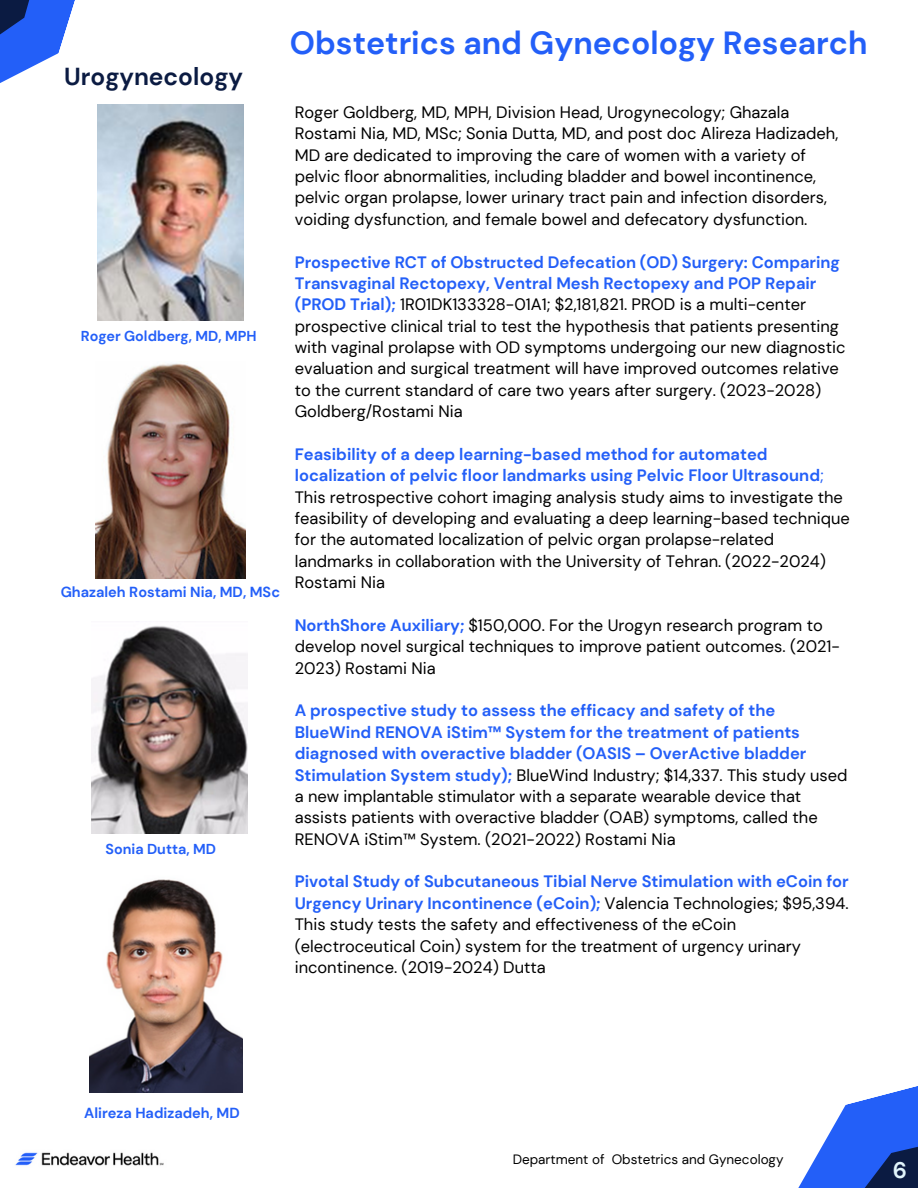
<style>
.page{position:relative;width:918px;height:1188px;background:#fff}
.page>*{position:absolute;margin:0;border:0;box-sizing:border-box;transform-origin:0 0}
.t1{font:700 31.95px "DM Sans";color:#235ff8}
.t2{font:700 24.45px "DM Sans";color:#0b1b42}
.t3{font:700 22.5px "DM Sans";color:#e1f5fc}
.t4{font:16.5px/21.3px "DM Sans";color:#000}
.t5{font:700 14.55px "DM Sans";color:#235ff8}
.t6{font:700 14.4px "DM Sans";color:#235ff8}
.t7{font:13.5px "DM Sans";color:#000}
.s1{font-weight:700;color:#235ff8}
.s2{color:#235ff8}
</style>
<div class="page">
<svg style="left:798px;top:1086px;width:120px;height:102px;fill:#235ff8"></svg>
<svg style="left:0;top:0;width:75px;height:83px;fill:#235ff8"></svg>
<img style="left:97px;top:104px;width:146px;height:216px">
<img style="left:96px;top:363px;width:149px;height:215px">
<img style="left:92px;top:626px;width:155px;height:207px">
<img style="left:90px;top:879px;width:153px;height:214px">
<img style="left:15px;top:1152px;width:149px;height:14px">
<p class="t2" style="left:64px;top:61px;width:180px">Urogynecology</p>
<p class="t6" style="left:81px;top:327px;width:177px">Roger Goldberg, MD, MPH</p>
<p class="t5" style="left:61px;top:583px;width:221px">Ghazaleh Rostami Nia, MD, MSc</p>
<h4 class="t6" style="left:106px;top:839px;width:112px">Sonia Dutta, MD</h4>
<p class="t1" style="left:290px;top:23px;width:579px">Obstetrics and Gynecology Research</p>
<p class="t4" style="left:295px;top:102px;width:545px">Roger Goldberg, MD, MPH, Division Head, Urogynecology; Ghazala Rostami Nia, MD, MSc; Sonia Dutta, MD, and post doc Alireza Hadizadeh, MD are dedicated to improving the care of women with a variety of pelvic floor abnormalities, including bladder and bowel incontinence, pelvic organ prolapse, lower urinary tract pain and infection disorders, voiding dysfunction, and female bowel and defecatory dysfunction.</p>
<h1 class="t4" style="left:295px;top:251px;width:552px"><span class="s1">Prospective RCT of Obstructed Defecation (OD) Surgery: Comparing Transvaginal Rectopexy, Ventral Mesh Rectopexy and POP Repair (PROD Trial);</span> 1R01DK133328-01A1; $2,181,821. PROD is a multi-center prospective clinical trial to test the hypothesis that patients presenting with vaginal prolapse with OD symptoms undergoing our new diagnostic evaluation and surgical treatment will have improved outcomes relative to the current standard of care two years after surgery. (2023-2028)<br>Goldberg/Rostami Nia</h1>
<h3 class="t4" style="left:295px;top:444px;width:557px"><span class="s1">Feasibility of a deep learning-based method for automated localization of pelvic floor landmarks using Pelvic Floor Ultrasound</span><span class="s2">; </span>This retrospective cohort imaging analysis study aims to investigate the feasibility of developing and evaluating a deep learning-based technique for the automated localization of pelvic organ prolapse-related landmarks in collaboration with the University of Tehran. (2022-2024)<br>Rostami Nia</h3>
<h3 class="t4" style="left:295px;top:615px;width:547px"><span class="s1">NorthShore Auxiliary;</span> $150,000. For the Urogyn research program to develop novel surgical techniques to improve patient outcomes. (2021-<br>2023) Rostami Nia</h3>
<h3 class="t4" style="left:295px;top:700px;width:554px"><span class="s1">A prospective study to assess the efficacy and safety of the BlueWind RENOVA iStim™ System for the treatment of patients diagnosed with overactive bladder (OASIS – OverActive bladder Stimulation System study);</span> BlueWind Industry; $14,337. This study used a new implantable stimulator with a separate wearable device that assists patients with overactive bladder (OAB) symptoms, called the RENOVA iStim™ System. (2021-2022) Rostami Nia</h3>
<h3 class="t4" style="left:295px;top:871px;width:556px"><span class="s1">Pivotal Study of Subcutaneous Tibial Nerve Stimulation with eCoin for Urgency Urinary Incontinence (eCoin);</span> Valencia Technologies; $95,394.<br>This study tests the safety and effectiveness of the eCoin (electroceutical Coin) system for the treatment of urgency urinary incontinence. (2019-2024) Dutta</h3>
<p class="t5" style="left:84px;top:1103px;width:157px">Alireza Hadizadeh, MD</p>
<h4 class="t7" style="left:513px;top:1151px;width:272px">Department of Obstetrics and Gynecology</h4>
<h4 class="t3" style="left:893px;top:1155px;width:16px">6</h4>
</div>
